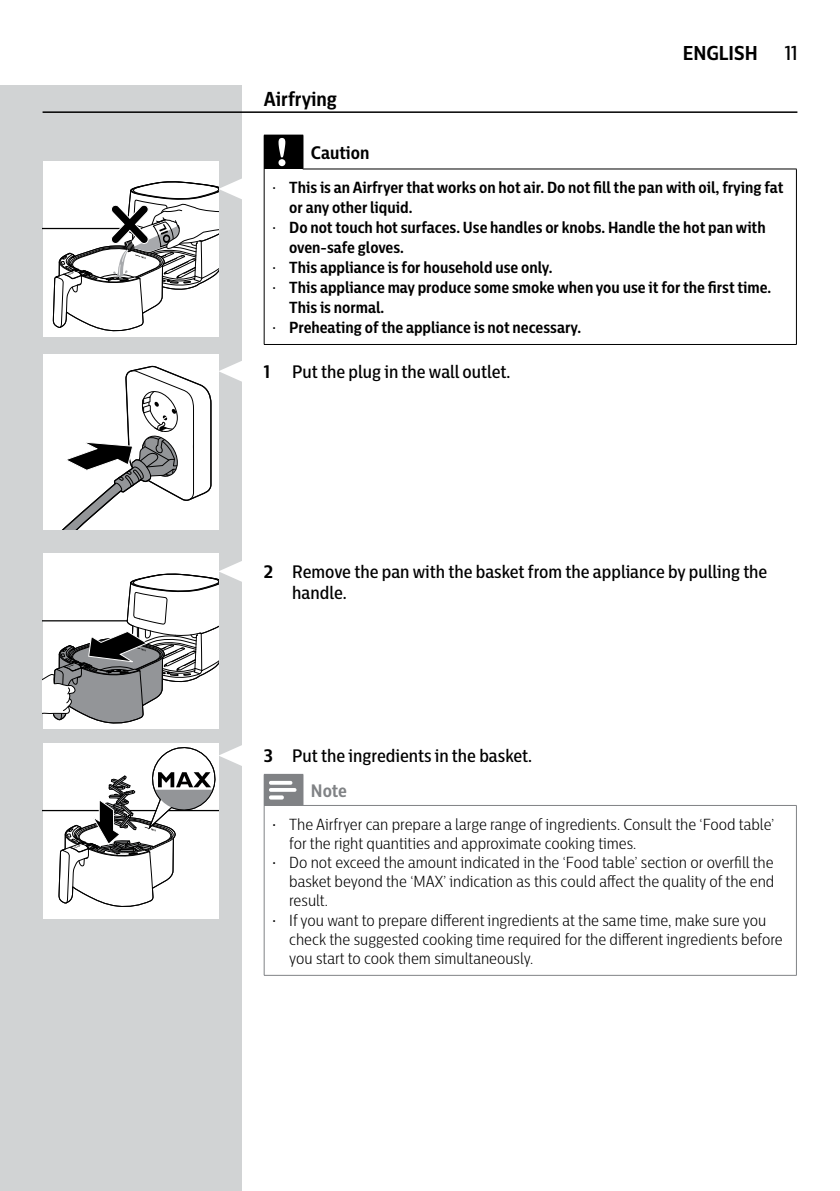
<style>
.page{position:relative;width:840px;height:1191px;background:#fff}
.page>*{position:absolute;margin:0;border:0;box-sizing:border-box;transform-origin:0 0}
.t1{font:700 20px "Centrale Sans Cnd";color:#000}
.t2{font:500 20px "Centrale Sans Cnd";color:#000}
.t3{font:500 18px/21.6px "Centrale Sans Cnd";color:#000}
.t4{font:700 18px "Centrale Sans Cnd";color:#000}
.t5{font:300 16px/19.2px "Centrale Sans Cnd";color:#000}
.t6{font:700 16px/20px "Centrale Sans Cnd";color:#000}
.s1{font-weight:300;font-size:14.2px}
.s2{font-weight:700}
.s3{font-weight:700;color:#808285}
.s4{font-size:14.2px}
</style>
<div class="page">
<div style="left:0;top:85px;width:241px;height:1106px;background:#d1d3d4"></div>
<hr style="left:43px;top:111px;width:754px;height:2px;background:#000">
<div style="left:264px;top:135px;width:39px;height:34px;background:#000"></div>
<hr style="left:264px;top:169px;width:1px;height:175px;background:#000">
<hr style="left:795px;top:169px;width:1px;height:175px;background:#000">
<hr style="left:264px;top:344px;width:39px;height:1px;background:#000">
<hr style="left:303px;top:344px;width:493px;height:1px;background:#000">
<hr style="left:302px;top:169px;width:494px;height:1px;background:#000">
<svg style="left:278px;top:138px;width:7px;height:28px"></svg>
<div style="left:264px;top:774px;width:39px;height:31px;background:#808285"></div>
<hr style="left:264px;top:805px;width:1px;height:170px;background:#808285">
<hr style="left:795px;top:805px;width:1px;height:170px;background:#808285">
<hr style="left:264px;top:975px;width:39px;height:1px;background:#808285">
<hr style="left:303px;top:975px;width:493px;height:1px;background:#808285">
<hr style="left:302px;top:805px;width:494px;height:1px;background:#808285">
<svg style="left:269px;top:781px;width:27px;height:18px"></svg>
<div style="left:43px;top:161px;width:175px;height:176px;background:#fff"></div>
<hr style="left:43px;top:228px;width:175px;height:1px;background:#000">
<svg style="left:52px;top:178px;width:190px;height:159px"></svg>
<svg style="left:218px;top:360px;width:24px;height:22px"></svg>
<div style="left:43px;top:354px;width:175px;height:175px;background:#fff"></div>
<svg style="left:63px;top:365px;width:149px;height:164px"></svg>
<div style="left:43px;top:553px;width:175px;height:176px;background:#fff"></div>
<svg style="left:43px;top:560px;width:199px;height:169px"></svg>
<div style="left:43px;top:743px;width:175px;height:176px;background:#fff"></div>
<hr style="left:43px;top:810px;width:175px;height:1px;background:#000">
<svg style="left:57px;top:744px;width:185px;height:175px"></svg>
<p class="t1" style="left:682px;top:40px;width:76px">ENGLISH</p>
<p class="t2" style="left:784px;top:40px;width:14px">11</p>
<p class="t1" style="left:264px;top:86px;width:75px">Airfrying</p>
<p class="t4" style="left:311px;top:141px;width:60px">Caution</p>
<p class="t6" style="left:289px;top:177px;width:495px;text-indent:-17px"><span class="s1">•</span> This is an Airfryer that works on hot air. Do not fill the pan with oil, frying fat or any other liquid.</p>
<p class="t6" style="left:289px;top:217px;width:477px;text-indent:-17px"><span class="s1">•</span> Do not touch hot surfaces. Use handles or knobs. Handle the hot pan with oven-safe gloves.</p>
<p class="t6" style="left:272px;top:257px;width:282px"><span class="s1">•</span> This appliance is for household use only.</p>
<p class="t6" style="left:289px;top:277px;width:483px;text-indent:-17px"><span class="s1">•</span> This appliance may produce some smoke when you use it for the first time.<br>This is normal.</p>
<p class="t6" style="left:272px;top:317px;width:310px"><span class="s1">•</span> Preheating of the appliance is not necessary.</p>
<p class="t3" style="left:264px;top:360px;width:248px"><span class="s2">1</span> Put the plug in the wall outlet.</p>
<p class="t3" style="left:292px;top:560px;width:476px;text-indent:-28px"><span class="s2">2</span> Remove the pan with the basket from the appliance by pulling the handle.</p>
<p class="t3" style="left:311px;top:738px;width:222px;line-height:34.6px;text-indent:-47px"><span class="s2">3</span> Put the ingredients in the basket.<br><span class="s3">Note</span></p>
<p class="t5" style="left:289px;top:814px;width:486px;text-indent:-17px"><span class="s4">•</span> The Airfryer can prepare a large range of ingredients. Consult the ‘Food table’ for the right quantities and approximate cooking times.</p>
<p class="t5" style="left:289px;top:852px;width:486px;text-align:justify;text-indent:-17px"><span class="s4">•</span> Do not exceed the amount indicated in the ‘Food table’ section or overfill the basket beyond the ‘MAX’ indication as this could affect the quality of the end result.</p>
<p class="t5" style="left:289px;top:910px;width:494px;text-indent:-17px"><span class="s4">•</span> If you want to prepare different ingredients at the same time, make sure you check the suggested cooking time required for the different ingredients before you start to cook them simultaneously.</p>
</div>
